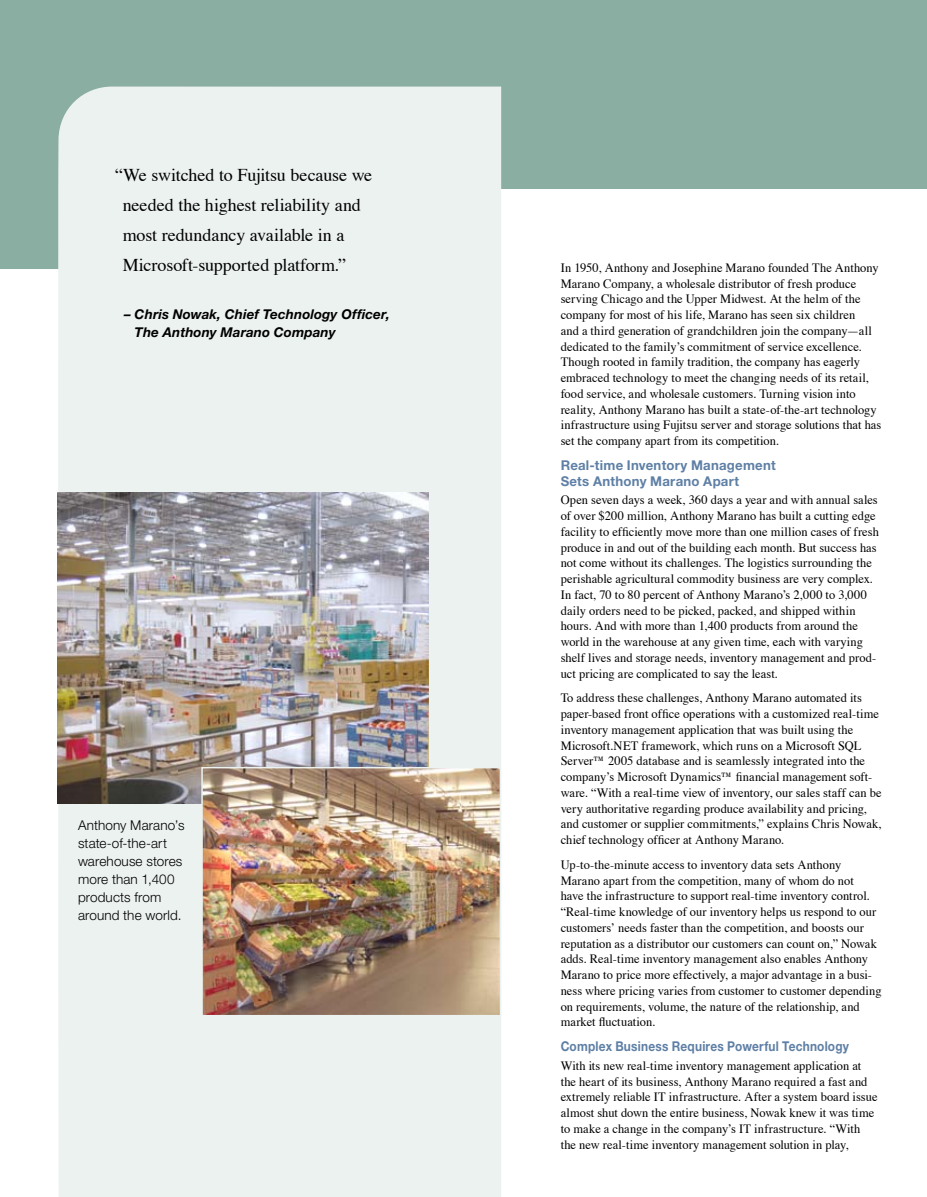
<style>
.page{position:relative;width:927px;height:1197px;background:#fff}
.page>*{position:absolute;margin:0;border:0;box-sizing:border-box;transform-origin:0 0}
.t1{font:18px/30px "Times";letter-spacing:-.005em;color:#000}
.t2{font:300 13.5px/18px "Helvetica Neue";letter-spacing:.01em;color:#000}
.t3{font:italic 700 13.5px/18px "Helvetica Neue";letter-spacing:.005em;color:#000}
.t4{font:700 13.5px/15.8px "Helvetica Neue";letter-spacing:.02em;color:#5e7fa5}
.t5{font:700 13.5px "Helvetica Neue";letter-spacing:.02em;color:#5e7fa5;scale:.88 1}
.t6{font:12.75px/15.8px "Times";letter-spacing:.005em;color:#000}
</style>
<div class="page">
<svg style="left:0;top:0;width:927px;height:269px;fill:#8baea2"></svg>
<div style="left:58px;top:86px;width:443px;height:1111px;background:#ecf2ef"></div>
<img style="left:58px;top:493px;width:371px;height:311px">
<img style="left:204px;top:770px;width:294px;height:243px">
<div style="left:201px;top:767px;width:300px;height:249px;border:2px solid #ecf2ef"></div>
<h1 class="t1" style="left:123px;top:159px;width:251px;text-indent:-8px">“We switched to Fujitsu because we needed the highest reliability and most redundancy available in a Microsoft-supported platform.”</h1>
<p class="t3" style="left:135px;top:305px;width:257px;text-indent:-10px">– Chris Nowak, Chief Technology Officer,<br>The Anthony Marano Company</p>
<p class="t2" style="left:78px;top:816px;width:108px">Anthony Marano’s state-of-the-art warehouse stores more than 1,400 products from around the world.</p>
<p class="t6" style="left:561px;top:259px;width:322px">In 1950, Anthony and Josephine Marano founded The Anthony Marano Company, a wholesale distributor of fresh produce serving Chicago and the Upper Midwest. At the helm of the company for most of his life, Marano has seen six children<br>and a third generation of grandchildren join the company—all dedicated to the family’s commitment of service excellence.<br>Though rooted in family tradition, the company has eagerly embraced technology to meet the changing needs of its retail, food service, and wholesale customers. Turning vision into reality, Anthony Marano has built a state-of-the-art technology infrastructure using Fujitsu server and storage solutions that has set the company apart from its competition.</p>
<p class="t4" style="left:561px;top:457px;width:217px">Real-time Inventory Management<br>Sets Anthony Marano Apart</p>
<p class="t6" style="left:561px;top:491px;width:320px">Open seven days a week, 360 days a year and with annual sales of over $200 million, Anthony Marano has built a cutting edge facility to efficiently move more than one million cases of fresh produce in and out of the building each month. But success has not come without its challenges. The logistics surrounding the perishable agricultural commodity business are very complex.<br>In fact, 70 to 80 percent of Anthony Marano’s 2,000 to 3,000 daily orders need to be picked, packed, and shipped within hours. And with more than 1,400 products from around the world in the warehouse at any given time, each with varying shelf lives and storage needs, inventory management and prod&shy;uct pricing are complicated to say the least.</p>
<p class="t6" style="left:561px;top:689px;width:323px">To address these challenges, Anthony Marano automated its paper-based front office operations with a customized real-time inventory management application that was built using the Microsoft.NET framework, which runs on a Microsoft SQL Server™ 2005 database and is seamlessly integrated into the company’s Microsoft Dynamics™ financial management soft&shy;ware. “With a real-time view of inventory, our sales staff can be very authoritative regarding produce availability and pricing, and customer or supplier commitments,” explains Chris Nowak, chief technology officer at Anthony Marano.</p>
<p class="t6" style="left:561px;top:856px;width:322px">Up-to-the-minute access to inventory data sets Anthony Marano apart from the competition, many of whom do not<br>have the infrastructure to support real-time inventory control. “Real-time knowledge of our inventory helps us respond to our customers’ needs faster than the competition, and boosts our reputation as a distributor our customers can count on,” Nowak adds. Real-time inventory management also enables Anthony Marano to price more effectively, a major advantage in a busi&shy;ness where pricing varies from customer to customer depending on requirements, volume, the nature of the relationship, and market fluctuation.</p>
<p class="t5" style="left:561px;top:1038px;width:329px">Complex Business Requires Powerful Technology</p>
<p class="t6" style="left:561px;top:1057px;width:318px">With its new real-time inventory management application at the heart of its business, Anthony Marano required a fast and extremely reliable IT infrastructure. After a system board issue almost shut down the entire business, Nowak knew it was time to make a change in the company’s IT infrastructure. “With the new real-time inventory management solution in play,</p>
</div>
